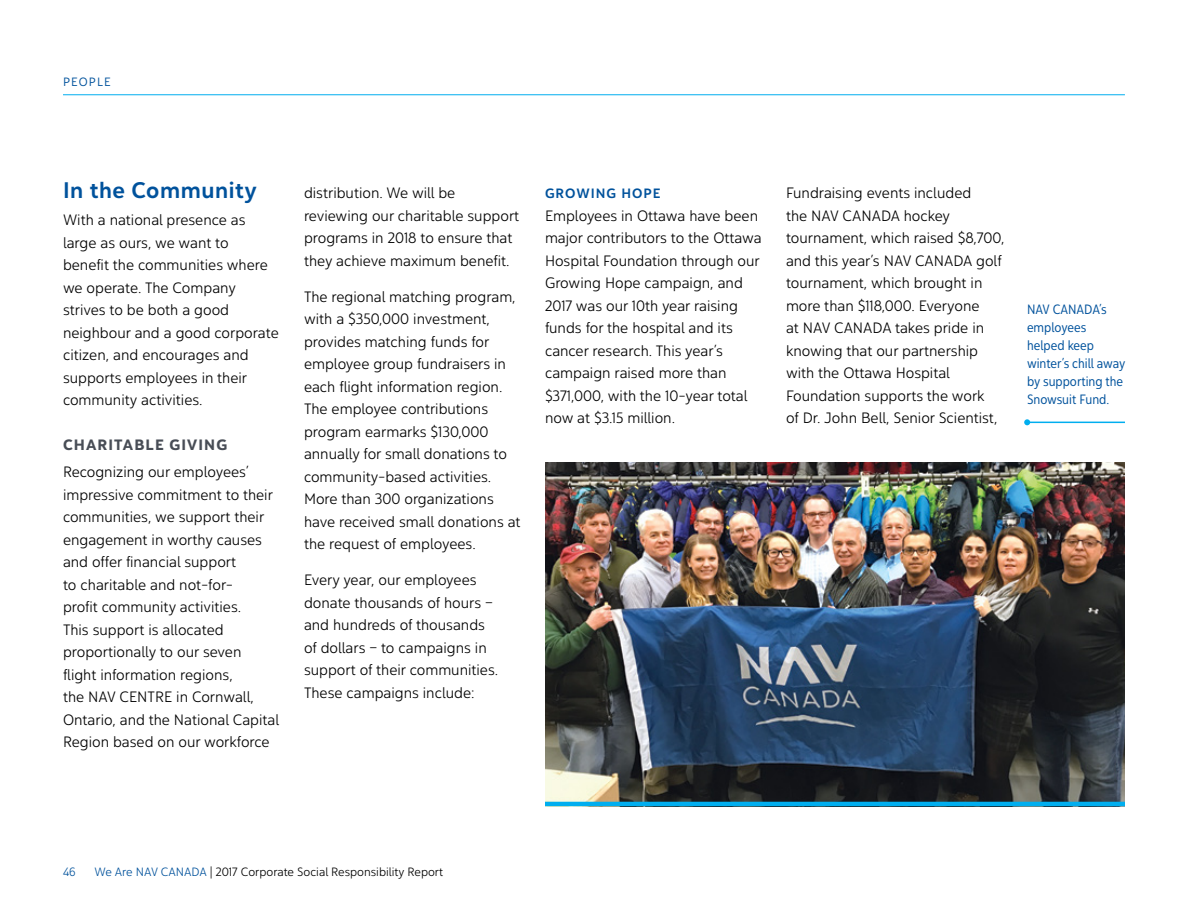
<style>
.page{position:relative;width:1188px;height:918px;background:#fff}
.page>*{position:absolute;margin:0;border:0;box-sizing:border-box;transform-origin:0 0}
.t1{font:22.5px "Yorkten Nor Med";letter-spacing:.025em;color:#00529c}
.Body{font:15px/22.5px "Yorkten Nor Lig";color:#000}
.t2{font:15px "Yorkten Nor Bol";letter-spacing:.075em;color:#484d56}
.t3{font:13.5px/18px "Yorkten Con Boo";color:#00529c}
.t4{font:13.5px "Yorkten Nor Med";letter-spacing:.075em;color:#00529c}
.t5{font:12px "Yorkten Nor Lig";color:#000}
.t6{font:12px "Yorkten Nor Boo";color:#00529c}
.t7{font:12px "Yorkten Nor Lig";color:#00529c}
.s1{color:#00529c}
</style>
<div class="page">
<hr style="left:63px;top:94px;width:1062px;height:1px;background:#00aeef">
<img style="left:545px;top:463px;width:580px;height:339px">
<hr style="left:545px;top:802px;width:580px;height:4px;background:#00aeef">
<hr style="left:1027px;top:422px;width:98px;height:1px;background:#00aeef">
<svg style="left:1024px;top:419px;width:6px;height:6px"></svg>
<p class="t6" style="left:63px;top:74px;width:48px">PEOPLE</p>
<h2 class="t1" style="left:63px;top:176px;width:195px">In the Community</h2>
<p class="Body" style="left:63px;top:208px;width:217px">With a national presence as large as ours, we want to<br>benefit the communities where we operate. The Company strives to be both a good neighbour and a good corporate citizen, and encourages and supports employees in their community activities.</p>
<h3 class="t2" style="left:63px;top:435px;width:166px">CHARITABLE GIVING</h3>
<p class="Body" style="left:63px;top:460px;width:218px">Recognizing our employees’ impressive commitment to their communities, we support their engagement in worthy causes and offer financial support<br>to charitable and not-for-<br>profit community activities.<br>This support is allocated proportionally to our seven<br>flight information regions,<br>the NAV CENTRE in Cornwall,<br>Ontario, and the National Capital<br>Region based on our workforce</p>
<p class="Body" style="left:304px;top:181px;width:217px">distribution. We will be reviewing our charitable support programs in 2018 to ensure that they achieve maximum benefit.</p>
<p class="Body" style="left:304px;top:285px;width:218px">The regional matching program, with a $350,000 investment, provides matching funds for employee group fundraisers in each flight information region.<br>The employee contributions program earmarks $130,000 annually for small donations to community-based activities.<br>More than 300 organizations have received small donations at the request of employees.</p>
<p class="Body" style="left:304px;top:568px;width:196px">Every year, our employees donate thousands of hours – and hundreds of thousands of dollars – to campaigns in support of their communities.<br>These campaigns include:</p>
<h4 class="t4" style="left:545px;top:185px;width:117px">GROWING HOPE</h4>
<p class="Body" style="left:545px;top:204px;width:218px">Employees in Ottawa have been major contributors to the Ottawa<br>Hospital Foundation through our<br>Growing Hope campaign, and<br>2017 was our 10th year raising funds for the hospital and its cancer research. This year’s campaign raised more than $371,000, with the 10-year total now at $3.15 million.</p>
<p class="Body" style="left:786px;top:181px;width:220px">Fundraising events included<br>the NAV CANADA hockey tournament, which raised $8,700, and this year’s NAV CANADA golf tournament, which brought in more than $118,000. Everyone<br>at NAV CANADA takes pride in knowing that our partnership with the Ottawa Hospital<br>Foundation supports the work<br>of Dr. John Bell, Senior Scientist,</p>
<p class="t3" style="left:1027px;top:300px;width:100px">NAV CANADA’s employees helped keep winter’s chill away by supporting the<br>Snowsuit Fund.</p>
<p class="t7" style="left:63px;top:864px;width:14px">46</p>
<p class="t5" style="left:94px;top:864px;width:350px"><span class="s1">We Are NAV CANADA</span> | 2017 Corporate Social Responsibility Report</p>
</div>
